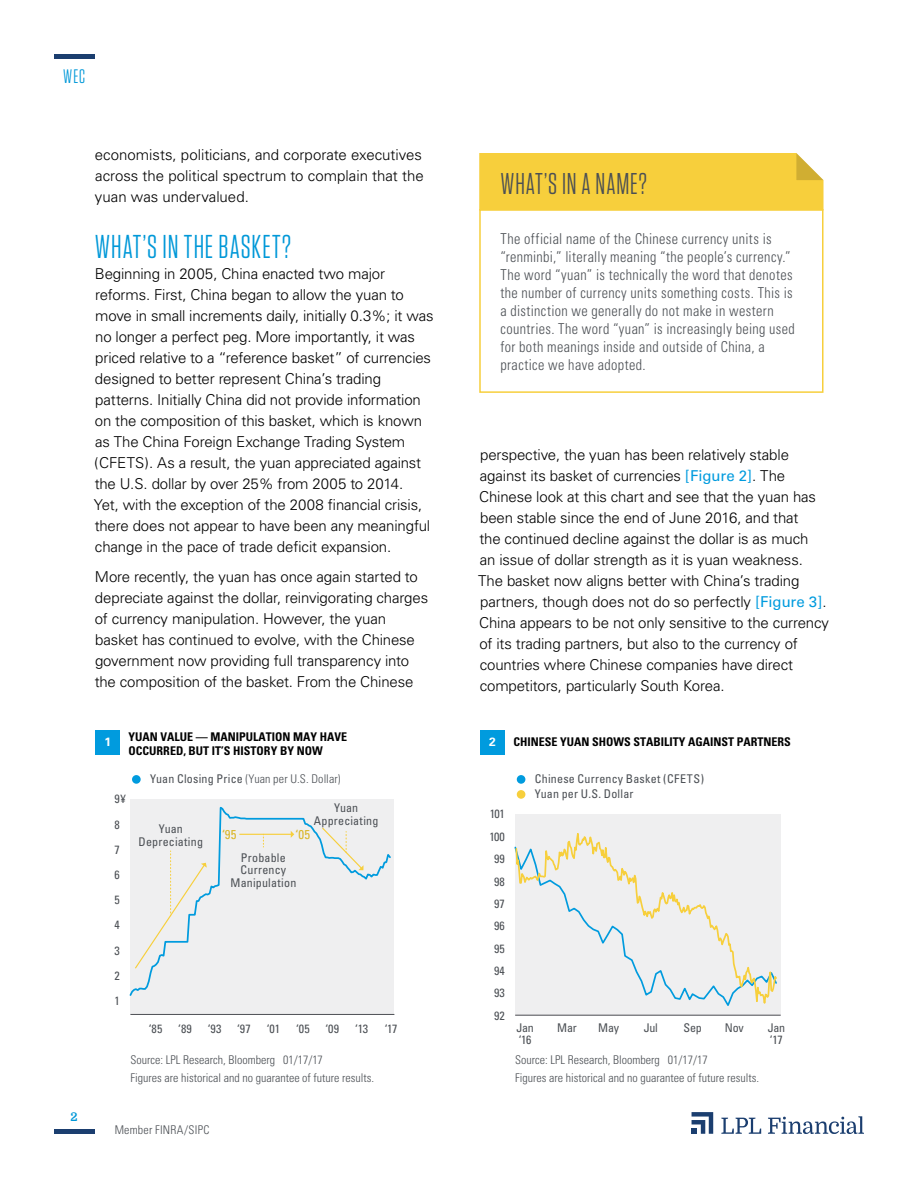
<style>
.page{position:relative;width:918px;height:1188px;background:#fff}
.page>*{position:absolute;margin:0;border:0;box-sizing:border-box;transform-origin:0 0}
.t1{font:33px "Tungsten Narrow";letter-spacing:.03em;color:#0098d8}
.t2{font:30px "Tungsten Narrow";letter-spacing:.03em;color:#4b4f54}
.t3{font:19.5px "Tungsten Narrow";color:#0098d8}
.t4{font:300 15px/21px "Univers";letter-spacing:-.01em;color:#000}
.t5{font:300 condensed 15px/18px "Univers";letter-spacing:.025em;color:#4b4f54;scale:.95 1}
.t6{font:condensed 12.9px "Univers";color:#dab629}
.t7{font:300 condensed 12px/18px "Univers";color:#4b4f54}
.t8{font:condensed 12px/25.2px "Univers";letter-spacing:.015em;color:#4b4f54}
.t9{font:700 condensed 12px/14.4px "Univers";color:#000}
.t10{font:condensed 12px/22.4px "Univers";letter-spacing:-.005em;color:#4b4f54;text-align:center}
.t11{font:700 12px "Univers";color:#fff}
.t12{font:700 12px "Domine";color:#0098d8}
.s1{font-weight:400}
.s2{font-weight:400;color:#009bde}
</style>
<div class="page">
<hr style="left:54px;top:1130px;width:40px;height:4px;background:#1b3e6f">
<hr style="left:54px;top:54px;width:40px;height:4px;background:#1b3e6f">
<svg style="left:692px;top:1112px;width:21px;height:22px"></svg>
<svg style="left:721px;top:1118px;width:40px;height:16px"></svg>
<svg style="left:768px;top:1116px;width:96px;height:18px"></svg>
<div style="left:130px;top:799px;width:264px;height:215px;background:#efeff0"></div>
<div style="left:96px;top:730px;width:24px;height:24px;background:#009bde"></div>
<div style="left:132px;top:775px;width:9px;height:9px;background:#009bde;border-radius:50%"></div>
<svg style="left:129px;top:806px;width:262px;height:190px"></svg>
<hr style="left:239px;top:834px;width:52px;height:1px;background:#f7cf3c">
<svg style="left:291px;top:831px;width:3px;height:7px"></svg>
<svg style="left:134px;top:851px;width:73px;height:119px"></svg>
<svg style="left:321px;top:826px;width:43px;height:44px"></svg>
<svg style="left:263px;top:835px;width:1px;height:12px"></svg>
<hr style="left:130px;top:1014px;width:264px;height:1px;background:#4d4f55">
<div style="left:515px;top:814px;width:266px;height:201px;background:#efeff0"></div>
<div style="left:480px;top:730px;width:25px;height:24px;background:#009bde"></div>
<div style="left:517px;top:775px;width:8px;height:9px;background:#009bde;border-radius:50%"></div>
<div style="left:517px;top:790px;width:8px;height:9px;background:#f7cf3c;border-radius:50%"></div>
<svg style="left:515px;top:833px;width:263px;height:182px"></svg>
<hr style="left:515px;top:1015px;width:266px;height:1px;background:#4d4f55">
<div style="left:479px;top:153px;width:345px;height:56px;background:#f7cf3c"></div>
<div style="left:479px;top:209px;width:345px;height:184px;border:2px solid #f7cf3c"></div>
<h3 class="t3" style="left:63px;top:67px;width:24px">WEC</h3>
<p class="t4" style="left:95px;top:145px;width:330px;text-align:justify">economists, politicians, and corporate executives across the political spectrum to complain that the yuan was undervalued.</p>
<h1 class="t1" style="left:95px;top:230px;width:198px">WHAT’S IN THE BASKET?</h1>
<p class="t4" style="left:94px;top:263px;width:341px">Beginning in 2005, China enacted two major reforms. First, China began to allow the yuan to move in small increments daily, initially 0.3%; it was no longer a perfect peg. More importantly, it was priced relative to a “reference basket” of currencies designed to better represent China’s trading patterns. Initially China did not provide information on the composition of this basket, which is known as The China Foreign Exchange Trading System (CFETS). As a result, the yuan appreciated against the U.S. dollar by over 25% from 2005 to 2014.<br>Yet, with the exception of the 2008 financial crisis, there does not appear to have been any meaningful change in the pace of trade deficit expansion.</p>
<p class="t4" style="left:95px;top:566px;width:335px">More recently, the yuan has once again started to depreciate against the dollar, reinvigorating charges of currency manipulation. However, the yuan basket has continued to evolve, with the Chinese government now providing full transparency into the composition of the basket. From the Chinese</p>
<p class="t12" style="left:71px;top:1110px;width:9px">2</p>
<p class="t11" style="left:104px;top:735px;width:8px">1</p>
<p class="t9" style="left:129px;top:729px;width:220px">YUAN VALUE — MANIPULATION MAY HAVE<br>OCCURRED, BUT IT’S HISTORY BY NOW</p>
<p class="t7" style="left:150px;top:770px;width:192px"><span class="s1">Yuan Closing Price</span> (Yuan per U.S. Dollar)</p>
<p class="t8" style="left:139px;top:822px;width:66px;line-height:12.9px;text-align:center">Yuan<br>Depreciating</p>
<p class="t8" style="left:115px;top:786px;width:13px">9¥<br>8<br>7<br>6<br>5<br>4<br>3<br>2<br>1</p>
<p class="t8" style="left:314px;top:801px;width:66px;line-height:12.9px;text-align:center">Yuan<br>Appreciating</p>
<p class="t6" style="left:222px;top:826px;width:16px">‘95</p>
<p class="t6" style="left:296px;top:826px;width:16px">‘05</p>
<p class="t8" style="left:230px;top:851px;width:67px;line-height:12.9px;text-align:center">Probable<br>Currency<br>Manipulation</p>
<p class="t8" style="left:149px;top:1016px;width:15px">‘85</p>
<p class="t8" style="left:178px;top:1016px;width:15px">‘89</p>
<p class="t8" style="left:208px;top:1016px;width:15px">‘93</p>
<p class="t8" style="left:237px;top:1016px;width:15px">‘97</p>
<p class="t8" style="left:267px;top:1016px;width:15px">‘01</p>
<p class="t8" style="left:296px;top:1016px;width:15px">‘05</p>
<p class="t8" style="left:325px;top:1016px;width:15px">‘09</p>
<p class="t8" style="left:355px;top:1016px;width:14px">‘13</p>
<p class="t8" style="left:385px;top:1016px;width:14px">‘17</p>
<p class="t7" style="left:130px;top:1051px;width:245px">Source: LPL Research, Bloomberg 01/17/17<br>Figures are historical and no guarantee of future results.</p>
<p class="t7" style="left:115px;top:1121px;width:96px">Member FINRA/SIPC</p>
<h2 class="t2" style="left:500px;top:168px;width:148px">WHAT’S IN A NAME?</h2>
<p class="t5" style="left:500px;top:230px;width:312px">The official name of the Chinese currency units is “renminbi,” literally meaning “the people’s currency.” The word “yuan” is technically the word that denotes the number of currency units something costs. This is a distinction we generally do not make in western countries. The word “yuan” is increasingly being used for both meanings inside and outside of China, a practice we have adopted.</p>
<p class="t4" style="left:478px;top:444px;width:352px">perspective, the yuan has been relatively stable against its basket of currencies <span class="s2">[Figure 2]</span>. The Chinese look at this chart and see that the yuan has been stable since the end of June 2016, and that<br>the continued decline against the dollar is as much<br>an issue of dollar strength as it is yuan weakness.<br>The basket now aligns better with China’s trading partners, though does not do so perfectly <span class="s2">[Figure 3]</span>.<br>China appears to be not only sensitive to the currency of its trading partners, but also to the currency of countries where Chinese companies have direct competitors, particularly South Korea.</p>
<p class="t11" style="left:489px;top:735px;width:8px">2</p>
<p class="t9" style="left:513px;top:735px;width:279px">CHINESE YUAN SHOWS STABILITY AGAINST PARTNERS</p>
<p class="t8" style="left:535px;top:771px;width:171px;line-height:15px">Chinese Currency Basket (CFETS)<br>Yuan per U.S. Dollar</p>
<p class="t10" style="left:489px;top:803px;width:17px">101<br>100<br>99<br>98<br>97<br>96<br>95<br>94<br>93<br>92</p>
<p class="t8" style="left:517px;top:1022px;width:19px;line-height:12.1px">Jan ‘16</p>
<p class="t8" style="left:557px;top:1015px;width:21px">Mar</p>
<p class="t8" style="left:598px;top:1015px;width:22px">May</p>
<p class="t8" style="left:644px;top:1015px;width:16px">Jul</p>
<p class="t8" style="left:684px;top:1015px;width:20px">Sep</p>
<p class="t8" style="left:725px;top:1015px;width:20px">Nov</p>
<p class="t8" style="left:768px;top:1022px;width:19px;line-height:12.1px">Jan ‘17</p>
<p class="t7" style="left:515px;top:1050px;width:245px">Source: LPL Research, Bloomberg 01/17/17<br>Figures are historical and no guarantee of future results.</p>
</div>
